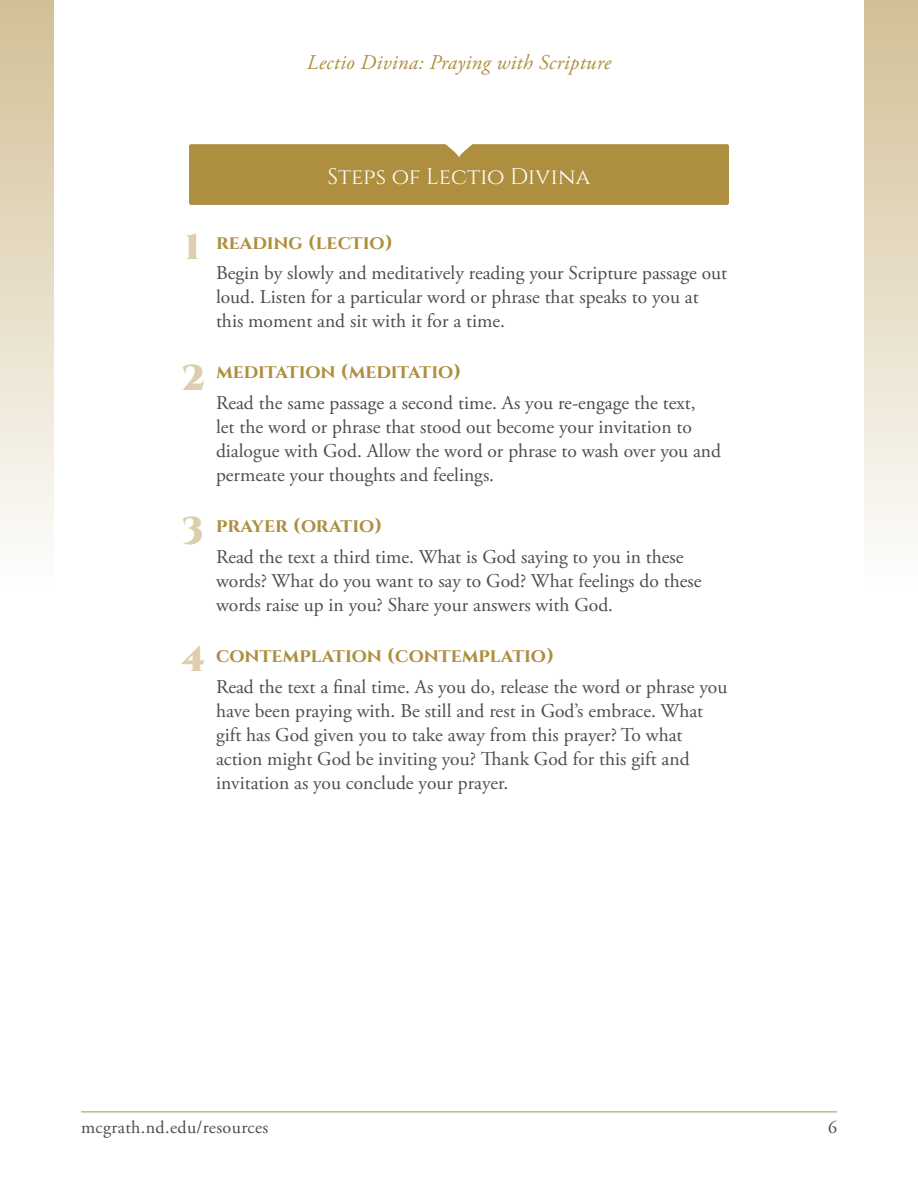
<style>
.page{position:relative;width:918px;height:1188px;background:#fff}
.page>*{position:absolute;margin:0;border:0;box-sizing:border-box;transform-origin:0 0}
.t1{font:900 36px "Cinzel";color:#ddceae}
.t2{font:22.5px "Cinzel";color:#fff}
.t3{font:italic 21px "Adobe Garamond Pro";letter-spacing:.015em;color:#ae8f3f}
.t4{font:19.5px/24px "Adobe Garamond Pro";letter-spacing:-.005em;color:#4d4d4f}
.t5{font:700 19.5px "Cinzel";color:#ae8f3f}
.t6{font:18px "Adobe Garamond Pro";letter-spacing:.02em;color:#4d4d4f}
</style>
<div class="page">
<div style="left:0;top:0;width:918px;height:594px;background:linear-gradient(to bottom,#d2bf95,#fefefe)"></div>
<div style="left:54px;top:0;width:810px;height:1188px;background:#fff"></div>
<hr style="left:81px;top:1112px;width:756px;height:1px;background:#ae8f3f">
<div style="left:189px;top:144px;width:540px;height:61px;background:#ae8f3f;border-radius:2px"></div>
<svg style="left:446px;top:144px;width:27px;height:13px"></svg>
<p class="t3" style="left:307px;top:50px;width:306px">Lectio Divina: Praying with Scripture</p>
<p class="t2" style="left:328px;top:163px;width:264px">Steps of Lectio Divina</p>
<h1 class="t1" style="left:185px;top:224px;width:17px">1</h1>
<h1 class="t1" style="left:182px;top:355px;width:25px">2</h1>
<h1 class="t1" style="left:182px;top:507px;width:23px">3</h1>
<h1 class="t1" style="left:182px;top:636px;width:25px">4</h1>
<p class="t5" style="left:216px;top:230px;width:178px">READING (LECTIO)</p>
<p class="t4" style="left:216px;top:262px;width:513px">Begin by slowly and meditatively reading your Scripture passage out loud. Listen for a particular word or phrase that speaks to you at this moment and sit with it for a time.</p>
<p class="t5" style="left:216px;top:360px;width:247px">MEDITATION (MEDITATIO)</p>
<p class="t4" style="left:216px;top:392px;width:507px">Read the same passage a second time. As you re-engage the text,<br>let the word or phrase that stood out become your invitation to dialogue with God. Allow the word or phrase to wash over you and permeate your thoughts and feelings.</p>
<p class="t5" style="left:216px;top:514px;width:168px">PRAYER (ORATIO)</p>
<p class="t4" style="left:216px;top:545px;width:487px">Read the text a third time. What is God saying to you in these words? What do you want to say to God? What feelings do these words raise up in you? Share your answers with God.</p>
<p class="t5" style="left:216px;top:643px;width:340px">CONTEMPLATION (CONTEMPLATIO)</p>
<p class="t4" style="left:216px;top:675px;width:513px">Read the text a final time. As you do, release the word or phrase you have been praying with. Be still and rest in God’s embrace. What gift has God given you to take away from this prayer? To what action might God be inviting you? Thank God for this gift and invitation as you conclude your prayer.</p>
<p class="t6" style="left:81px;top:1117px;width:189px">mcgrath.nd.edu/resources</p>
<p class="t6" style="left:828px;top:1117px;width:10px">6</p>
</div>
